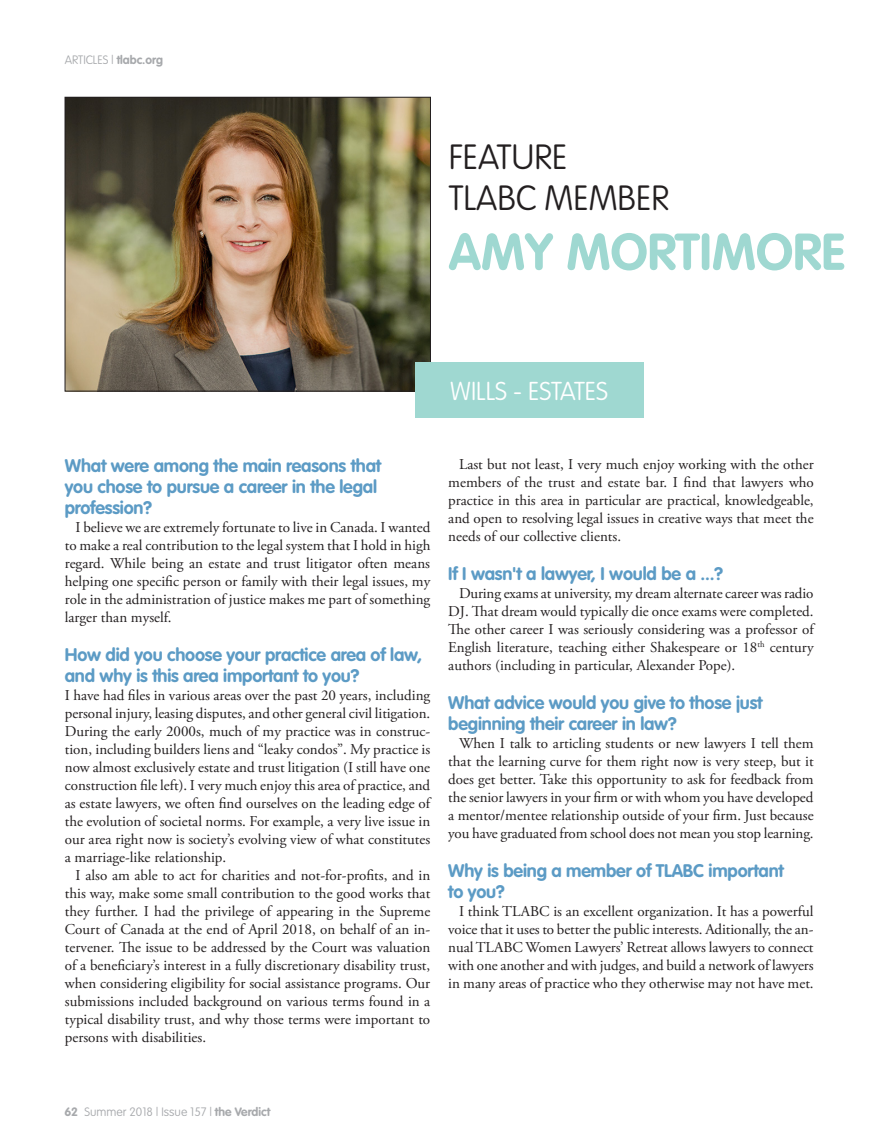
<style>
.page{position:relative;width:878px;height:1148px;background:#fff}
.page>*{position:absolute;margin:0;border:0;box-sizing:border-box;transform-origin:0 0}
.t1{font:700 51px "VAG Rounded";color:#9fd8d1}
.t2{font:100 34.5px/40.5px "VAG Rounded";color:#231f20}
.t3{font:100 25.5px "VAG Rounded";color:#fff}
.t4{font:700 18px/21px "VAG Rounded";letter-spacing:-.01em;color:#5c9bc5}
.t5{font:15px/18px "Adobe Garamond Pro";color:#231f20;text-align:justify}
.t6{font:100 12px "VAG Rounded";color:#a7a9ac}
.s1{font-weight:700}
</style>
<div class="page">
<img style="left:67px;top:99px;width:361px;height:290px">
<div style="left:65px;top:97px;width:365px;height:294px;border:1px solid #231f20"></div>
<div style="left:415px;top:362px;width:228px;height:56px;background:#9fd8d1"></div>
<p class="t6" style="left:65px;top:53px;width:100px">ARTICLES | <span class="s1">tlabc.org</span></p>
<h2 class="t2" style="left:448px;top:137px;width:222px">FEATURE<br>TLABC MEMBER</h2>
<h1 class="t1" style="left:448px;top:222px;width:398px">AMY MORTIMORE</h1>
<h3 class="t3" style="left:450px;top:376px;width:159px">WILLS - ESTATES</h3>
<p class="t4" style="left:65px;top:455px;width:318px">What were among the main reasons that you chose to pursue a career in the legal profession?</p>
<p class="t5" style="left:65px;top:519px;width:367px;text-indent:11px">I believe we are extremely fortunate to live in Canada. I wanted to make a real contribution to the legal system that I hold in high regard. While being an estate and trust litigator often means helping one specific person or family with their legal issues, my role in the administration of justice makes me part of something larger than myself.</p>
<p class="t4" style="left:65px;top:644px;width:359px">How did you choose your practice area of law, and why is this area important to you?</p>
<p class="t5" style="left:65px;top:687px;width:367px">I have had files in various areas over the past 20 years, including personal injury, leasing disputes, and other general civil litigation.<br>During the early 2000s, much of my practice was in construc&shy;tion, including builders liens and “leaky condos”. My practice is now almost exclusively estate and trust litigation (I still have one construction file left). I very much enjoy this area of practice, and as estate lawyers, we often find ourselves on the leading edge of the evolution of societal norms. For example, a very live issue in our area right now is society’s evolving view of what constitutes a marriage-like relationship.</p>
<p class="t5" style="left:65px;top:867px;width:367px;text-indent:11px">I also am able to act for charities and not-for-profits, and in this way, make some small contribution to the good works that they further. I had the privilege of appearing in the Supreme Court of Canada at the end of April 2018, on behalf of an in&shy;tervener. The issue to be addressed by the Court was valuation of a beneficiary’s interest in a fully discretionary disability trust, when considering eligibility for social assistance programs. Our submissions included background on various terms found in a typical disability trust, and why those terms were important to persons with disabilities.</p>
<p class="t5" style="left:448px;top:455px;width:367px;text-indent:11px">Last but not least, I very much enjoy working with the other members of the trust and estate bar. I find that lawyers who practice in this area in particular are practical, knowledgeable, and open to resolving legal issues in creative ways that meet the needs of our collective clients.</p>
<p class="t4" style="left:448px;top:563px;width:276px">If I wasn't a lawyer, I would be a ...?</p>
<p class="t5" style="left:448px;top:584px;width:367px;text-indent:11px">During exams at university, my dream alternate career was radio DJ. That dream would typically die once exams were completed.<br>The other career I was seriously considering was a professor of English literature, teaching either Shakespeare or 18<sup>th</sup> century authors (including in particular, Alexander Pope).</p>
<p class="t4" style="left:448px;top:692px;width:316px">What advice would you give to those just beginning their career in law?</p>
<p class="t5" style="left:448px;top:734px;width:367px;text-indent:11px">When I talk to articling students or new lawyers I tell them that the learning curve for them right now is very steep, but it does get better. Take this opportunity to ask for feedback from the senior lawyers in your firm or with whom you have developed a mentor/mentee relationship outside of your firm. Just because you have graduated from school does not mean you stop learning.</p>
<p class="t4" style="left:448px;top:860px;width:337px">Why is being a member of TLABC important to you?</p>
<p class="t5" style="left:448px;top:902px;width:367px;text-indent:11px">I think TLABC is an excellent organization. It has a powerful voice that it uses to better the public interests. Aditionally, the an&shy;nual TLABC Women Lawyers’ Retreat allows lawyers to connect with one another and with judges, and build a network of lawyers in many areas of practice who they otherwise may not have met.</p>
<p class="t6" style="left:64px;top:1104px;width:207px"><span class="s1">62</span> Summer 2018 | Issue 157 | <span class="s1">the Verdict</span></p>
</div>
